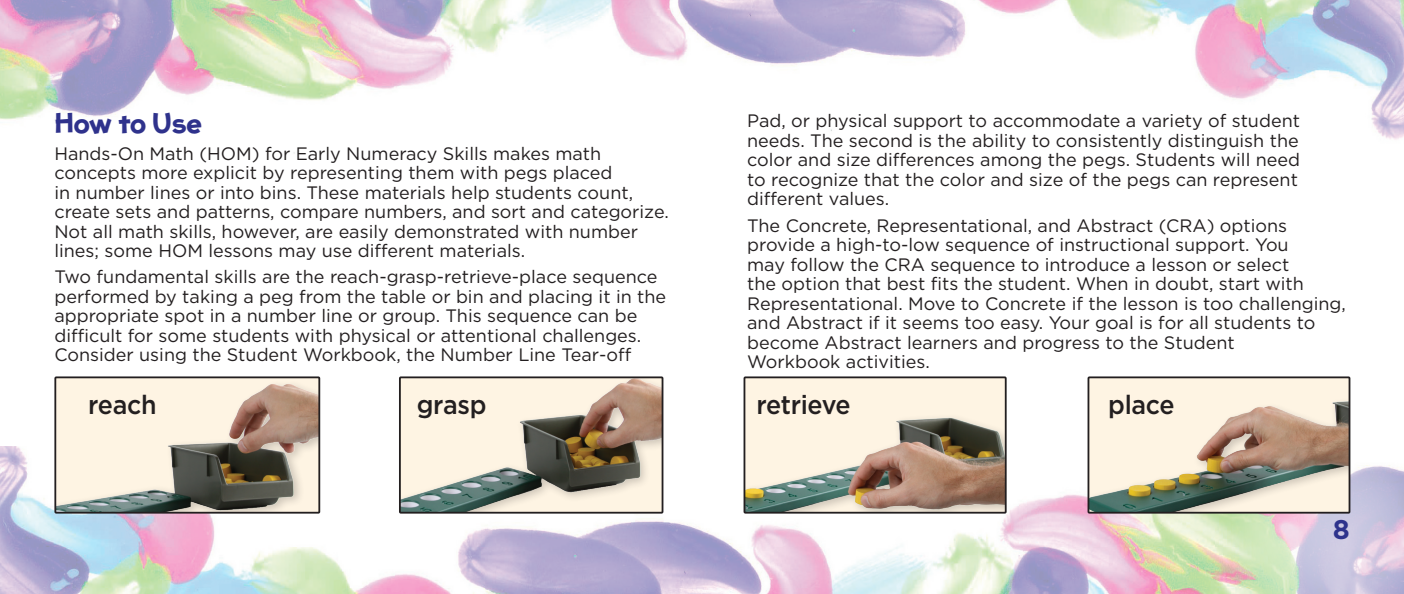
<style>
.page{position:relative;width:1404px;height:594px;background:#fff}
.page>*{position:absolute;margin:0;border:0;box-sizing:border-box;transform-origin:0 0}
.t1{font:700 27px "Gotham";color:#2e338c}
.HOM_EN_body{font:500 26.4px "Gotham";letter-spacing:-.015em;color:#231f20;scale:.95 1}
.Intro_Headers{font:700 25.5px "Jolly Good Proper";letter-spacing:-.01em;color:#2f328c}
.HOM_EN_Intro_body{font:18px/19.5px "Gotham";color:#231f20}
</style>
<div class="page">
<img style="left:0;top:0;width:1404px;height:154px">
<img style="left:0;top:446px;width:1232px;height:148px">
<svg style="left:1232px;top:421px;width:172px;height:173px;background:#d4d3da"></svg>
<img style="left:57px;top:379px;width:260px;height:132px">
<div style="left:54px;top:376px;width:266px;height:138px;border:2px solid #231f20"></div>
<img style="left:402px;top:379px;width:258px;height:132px">
<div style="left:399px;top:376px;width:264px;height:138px;border:2px solid #231f20"></div>
<div style="left:744px;top:377px;width:262px;height:136px;background:#fef4e3"></div>
<img style="left:747px;top:417px;width:257px;height:94px">
<div style="left:744px;top:376px;width:263px;height:138px;border:2px solid #231f20"></div>
<div style="left:1088px;top:377px;width:262px;height:136px;background:#fef4e3"></div>
<img style="left:1091px;top:401px;width:256px;height:110px">
<div style="left:1088px;top:376px;width:262px;height:138px;border:2px solid #231f20"></div>
<p class="Intro_Headers" style="left:54px;top:110px;width:149px">How to Use</p>
<p class="HOM_EN_Intro_body" style="left:54px;top:143px;width:616px">Hands-On Math (HOM) for Early Numeracy Skills makes math concepts more explicit by representing them with pegs placed<br>in number lines or into bins. These materials help students count, create sets and patterns, compare numbers, and sort and categorize.<br>Not all math skills, however, are easily demonstrated with number lines; some HOM lessons may use different materials.</p>
<p class="HOM_EN_Intro_body" style="left:54px;top:267px;width:613px">Two fundamental skills are the reach-grasp-retrieve-place sequence performed by taking a peg from the table or bin and placing it in the appropriate spot in a number line or group. This sequence can be difficult for some students with physical or attentional challenges.<br>Consider using the Student Workbook, the Number Line Tear-off</p>
<p class="HOM_EN_Intro_body" style="left:747px;top:111px;width:555px">Pad, or physical support to accommodate a variety of student needs. The second is the ability to consistently distinguish the color and size differences among the pegs. Students will need to recognize that the color and size of the pegs can represent different values.</p>
<p class="HOM_EN_Intro_body" style="left:747px;top:215px;width:600px">The Concrete, Representational, and Abstract (CRA) options provide a high-to-low sequence of instructional support. You<br>may follow the CRA sequence to introduce a lesson or select<br>the option that best fits the student. When in doubt, start with Representational. Move to Concrete if the lesson is too challenging, and Abstract if it seems too easy. Your goal is for all students to become Abstract learners and progress to the Student<br>Workbook activities.</p>
<p class="HOM_EN_body" style="left:88px;top:387px;width:74px">reach</p>
<p class="HOM_EN_body" style="left:417px;top:387px;width:75px">grasp</p>
<p class="HOM_EN_body" style="left:756px;top:387px;width:101px">retrieve</p>
<p class="HOM_EN_body" style="left:1108px;top:387px;width:72px">place</p>
<h1 class="t1" style="left:1333px;top:512px;width:19px">8</h1>
</div>
